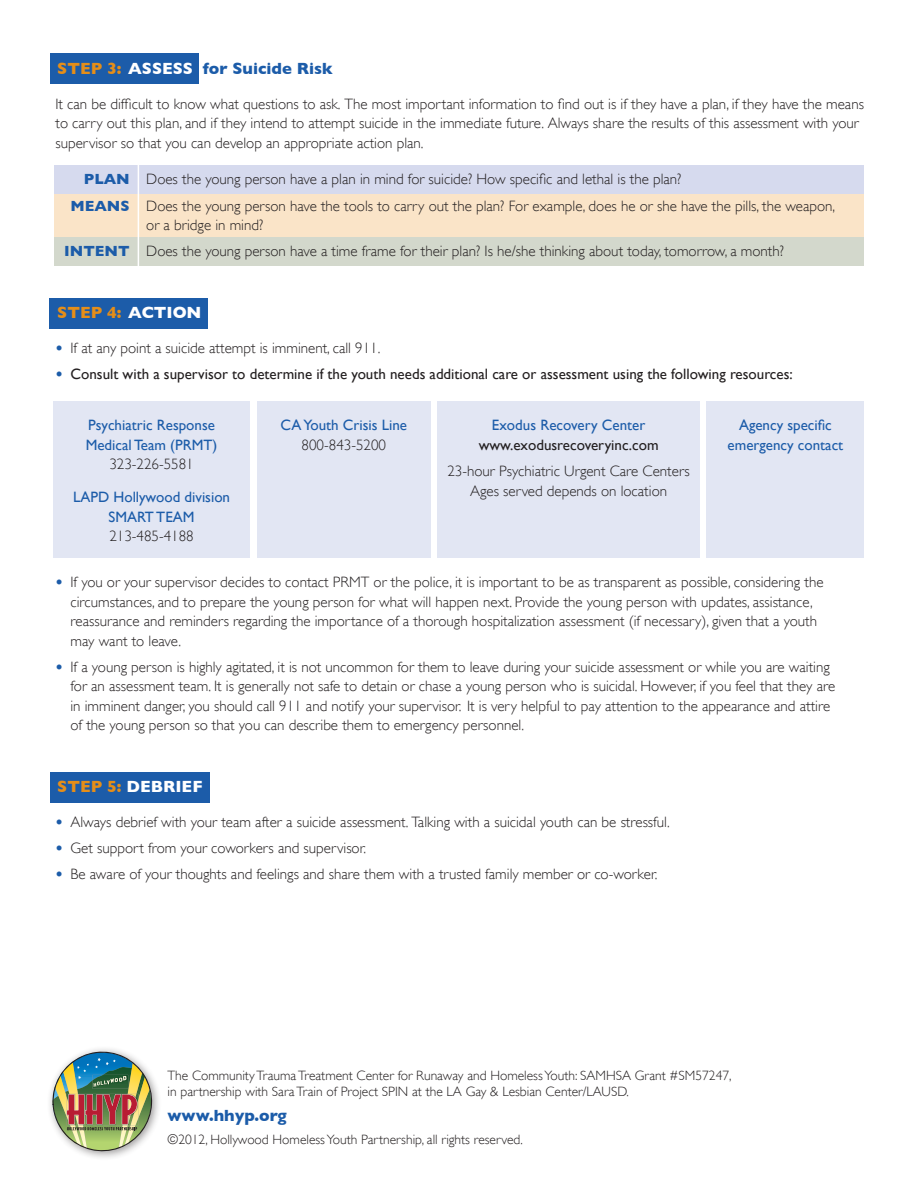
<style>
.page{position:relative;width:918px;height:1188px;background:#fff}
.page>*{position:absolute;margin:0;border:0;box-sizing:border-box;transform-origin:0 0}
.t1{font:700 16.5px "Gill Sans";color:#1c5ca9}
.t2{font:700 16.5px "Gill Sans";color:#e58e19}
.t3{font:700 16.5px "Gill Sans";color:#fff}
.t4{font:300 15px/19.5px "Gill Sans";color:#231f20}
.t5{font:15px/19.5px "Gill Sans";color:#1c5ca9;text-align:center}
.t6{font:15px "Gill Sans";color:#231f20}
.t7{font:700 15px "Gill Sans";color:#1c5ca9}
.t8{font:300 13.5px/16.5px "Gill Sans";color:#231f20}
.s1{color:#e58e19}
.s2{color:#fff}
.s3{font-weight:700;color:#1c5ca9}
</style>
<div class="page">
<div style="left:54px;top:186px;width:810px;height:56px;background:#fae4c8"></div>
<div style="left:54px;top:166px;width:810px;height:28px;background:#d6daee"></div>
<div style="left:54px;top:238px;width:810px;height:28px;background:#d3d8cc"></div>
<div style="left:50px;top:54px;width:149px;height:30px;background:#1c5ca9"></div>
<div style="left:50px;top:298px;width:158px;height:31px;background:#1c5ca9"></div>
<div style="left:50px;top:772px;width:159px;height:31px;background:#1c5ca9"></div>
<div style="left:53px;top:402px;width:197px;height:156px;background:#e2e6f3"></div>
<div style="left:437px;top:402px;width:263px;height:156px;background:#e2e6f3"></div>
<div style="left:46px;top:1046px;width:115px;height:115px;background:#231f20;opacity:.45"></div>
<img style="left:52px;top:1052px;width:100px;height:99px">
<div style="left:257px;top:402px;width:173px;height:156px;background:#e2e6f3"></div>
<div style="left:707px;top:402px;width:157px;height:156px;background:#e2e6f3"></div>
<hr style="left:138px;top:162px;width:1px;height:109px;background:#fff">
<p class="t1" style="left:57px;top:59px;width:277px"><span class="s1">STEP 3:</span> <span class="s2">ASSESS</span> FOR SUICIDE RISK</p>
<p class="t4" style="left:56px;top:94px;width:810px">It can be difficult to know what questions to ask. The most important information to find out is if they have a plan, if they have the means to carry out this plan, and if they intend to attempt suicide in the immediate future. Always share the results of this assessment with your supervisor so that you can develop an appropriate action plan.</p>
<p class="t4" style="left:70px;top:166px;width:766px;line-height:26.2px;text-indent:13px"><span class="s3">PLAN</span> Does the young person have a plan in mind for suicide? How specific and lethal is the plan?<br><span class="s3">MEANS</span> Does the young person have the tools to carry out the plan? For example, does he or she have the pills, the weapon,</p>
<p class="t4" style="left:146px;top:215px;width:119px">or a bridge in mind?</p>
<p class="t7" style="left:64px;top:243px;width:63px">INTENT</p>
<p class="t4" style="left:146px;top:242px;width:639px">Does the young person have a time frame for their plan? Is he/she thinking about today, tomorrow, a month?</p>
<p class="t2" style="left:57px;top:303px;width:109px">STEP 4: <span class="s2">ACTIO</span></p>
<p class="t3" style="left:187px;top:303px;width:16px">N</p>
<p class="t4" style="left:56px;top:338px;width:326px"><span class="s3">•</span> If at any point a suicide attempt is imminent, call 911.</p>
<p class="t6" style="left:56px;top:365px;width:739px"><span class="s3">•</span> Consult with a supervisor to determine if the youth needs additional care or assessment using the following resources:</p>
<p class="t5" style="left:86px;top:415px;width:133px;text-align:left">Psychiatric Response<br>Medical Team (PRMT)</p>
<p class="t4" style="left:109px;top:455px;width:86px">323-226-5581</p>
<p class="t5" style="left:73px;top:487px;width:159px">LAPD Hollywood division<br>SMART TEAM</p>
<p class="t4" style="left:109px;top:527px;width:86px">213-485-4188</p>
<p class="t5" style="left:281px;top:415px;width:128px">CA Youth Crisis Line</p>
<p class="t4" style="left:302px;top:435px;width:86px">800-843-5200</p>
<p class="t5" style="left:492px;top:415px;width:155px">Exodus Recovery Center</p>
<p class="t6" style="left:479px;top:436px;width:181px">www.exodusrecoveryinc.com</p>
<p class="t4" style="left:447px;top:461px;width:244px;text-align:center">23-hour Psychiatric Urgent Care Centers<br>Ages served depends on location</p>
<p class="t5" style="left:728px;top:415px;width:117px">Agency specific emergency contact</p>
<p class="t4" style="left:70px;top:572px;width:755px;text-indent:-15px"><span class="s3">•</span> If you or your supervisor decides to contact PRMT or the police, it is important to be as transparent as possible, considering the circumstances, and to prepare the young person for what will happen next. Provide the young person with updates, assistance, reassurance and reminders regarding the importance of a thorough hospitalization assessment (if necessary), given that a youth may want to leave.</p>
<p class="t4" style="left:70px;top:657px;width:766px;text-indent:-15px"><span class="s3">•</span> If a young person is highly agitated, it is not uncommon for them to leave during your suicide assessment or while you are waiting for an assessment team. It is generally not safe to detain or chase a young person who is suicidal. However, if you feel that they are in imminent danger, you should call 911 and notify your supervisor. It is very helpful to pay attention to the appearance and attire of the young person so that you can describe them to emergency personnel.</p>
<p class="t2" style="left:57px;top:777px;width:94px">STEP 5: <span class="s2">DEBRIE</span></p>
<p class="t3" style="left:192px;top:777px;width:12px">F</p>
<p class="t4" style="left:56px;top:812px;width:616px"><span class="s3">•</span> Always debrief with your team after a suicide assessment. Talking with a suicidal youth can be stressful.</p>
<p class="t4" style="left:56px;top:838px;width:312px"><span class="s3">•</span> Get support from your coworkers and supervisor.</p>
<p class="t4" style="left:56px;top:865px;width:603px"><span class="s3">•</span> Be aware of your thoughts and feelings and share them with a trusted family member or co-worker.</p>
<p class="t8" style="left:168px;top:1067px;width:566px">The Community Trauma Treatment Center for Runaway and Homeless Youth: SAMHSA Grant #SM57247, in partnership with Sara Train of Project SPIN at the LA Gay &amp; Lesbian Center/LAUSD.</p>
<p class="t1" style="left:168px;top:1106px;width:121px">WWW.HHYP.ORG</p>
<p class="t8" style="left:168px;top:1131px;width:357px">©2012, Hollywood Homeless Youth Partnership, all rights reserved.</p>
</div>
